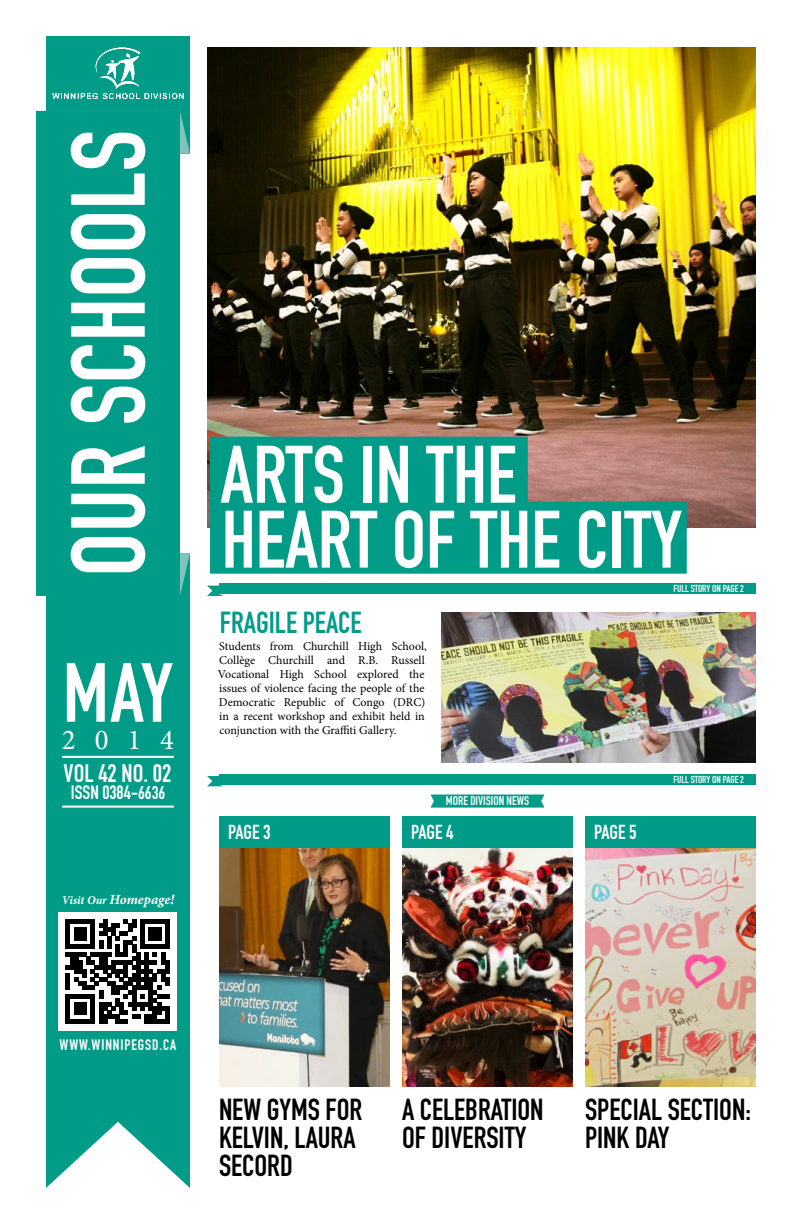
<style>
.page{position:relative;width:792px;height:1224px;background:#fff}
.page>*{position:absolute;margin:0;border:0;box-sizing:border-box;transform-origin:0 0}
.t1{font:103.2px "DIN Engschrift Std";color:#fff}
.t2{font:82.5px "DIN Engschrift Std";color:#fff}
.t3{font:80px/65px "DIN Engschrift Std";color:#fff}
.t4{font:30px/28px "DIN Engschrift Std";color:#000}
.t5{font:30px "DIN Engschrift Std";color:#009c88}
.t6{font:28.8px "Minion Pro";color:#fff}
.t7{font:25px "DIN Engschrift Std";color:#fff}
.t8{font:20px "DIN Engschrift Std";color:#fff}
.t9{font:19.1px "DIN Engschrift Std";color:#fff}
.t10{font:15px "DIN Engschrift Std";letter-spacing:.06em;color:#fff}
.t11{font:italic 700 14px "Minion Pro";letter-spacing:-.005em;color:#fff}
.t12{font:12.4px "DIN Engschrift Std";color:#fff}
.t13{font:12px/14px "Minion Pro";color:#000}
.t14{font:10px "DIN Engschrift Std";color:#fff}
.s1{font-size:18.2px}
.s2{font-size:12px}
</style>
<div class="page">
<img style="left:207px;top:48px;width:549px;height:479px">
<div style="left:210px;top:437px;width:318px;height:72px;background:#009c88"></div>
<div style="left:210px;top:502px;width:477px;height:72px;background:#009c88"></div>
<img style="left:219px;top:847px;width:171px;height:240px">
<img style="left:402px;top:847px;width:171px;height:240px">
<img style="left:585px;top:847px;width:171px;height:240px">
<div style="left:219px;top:816px;width:171px;height:31px;background:#009c88"></div>
<div style="left:402px;top:816px;width:171px;height:31px;background:#009c88"></div>
<div style="left:585px;top:816px;width:171px;height:31px;background:#009c88"></div>
<div style="left:219px;top:584px;width:537px;height:10px;background:#009c88"></div>
<svg style="left:207px;top:586px;width:16px;height:10px"></svg>
<div style="left:219px;top:774px;width:537px;height:10px;background:#009c88"></div>
<svg style="left:207px;top:776px;width:16px;height:10px"></svg>
<img style="left:442px;top:612px;width:314px;height:150px">
<svg style="left:431px;top:795px;width:113px;height:13px"></svg>
<div style="left:46px;top:36px;width:144px;height:118px;background:#009c88"></div>
<svg style="left:180px;top:111px;width:10px;height:43px"></svg>
<svg style="left:46px;top:596px;width:144px;height:592px;background:#11a290"></svg>
<svg style="left:180px;top:553px;width:10px;height:43px"></svg>
<div style="left:36px;top:111px;width:144px;height:485px;background:#009c88"></div>
<svg style="left:52px;top:48px;width:131px;height:51px"></svg>
<div style="left:59px;top:912px;width:118px;height:119px;background:#fff"></div>
<svg style="left:66px;top:919px;width:104px;height:104px"></svg>
<hr style="left:62px;top:756px;width:112px;height:2px;background:#fff">
<hr style="left:62px;top:806px;width:112px;height:2px;background:#fff">
<h1 class="t1" style="left:48px;top:577px;width:448px;rotate:-90deg">OUR SCHOOLS</h1>
<h2 class="t2" style="left:63px;top:644px;width:112px">MAY</h2>
<h3 class="t6" style="left:62px;top:721px;width:113px">2014</h3>
<h3 class="t7" style="left:64px;top:759px;width:109px">VOL 42 NO. 02</h3>
<h3 class="t9" style="left:71px;top:781px;width:96px">ISSN 0384-<span class="s1">6636</span></h3>
<p class="t11" style="left:62px;top:890px;width:114px"><span class="s2">Visit Our</span> Homepage!</p>
<h3 class="t3" style="left:221px;top:443px;width:463px">ARTS IN THE<br>HEART OF THE CITY</h3>
<h3 class="t5" style="left:220px;top:605px;width:143px">FRAGILE PEACE</h3>
<p class="t13" style="left:218px;top:640px;width:210px">Students from Churchill High School, Collège Churchill and R.B. Russell Vocational High School explored the issues of violence facing the people of the Democratic Republic of Congo (DRC) in a recent workshop and exhibit held in conjunction with the Graffiti Gallery.</p>
<p class="t12" style="left:446px;top:794px;width:85px">MORE DIVISION NEWS</p>
<h3 class="t8" style="left:228px;top:820px;width:44px">PAGE 3</h3>
<h3 class="t8" style="left:411px;top:820px;width:44px">PAGE 4</h3>
<h3 class="t8" style="left:594px;top:820px;width:44px">PAGE 5</h3>
<p class="t14" style="left:674px;top:583px;width:72px">FULL STORY ON PAGE 2</p>
<p class="t14" style="left:674px;top:773px;width:72px">FULL STORY ON PAGE 2</p>
<p class="t10" style="left:60px;top:1036px;width:118px">WWW.WINNIPEGSD.CA</p>
<h3 class="t4" style="left:219px;top:1096px;width:145px">NEW GYMS FOR<br>KELVIN, LAURA<br>SECORD</h3>
<h3 class="t4" style="left:402px;top:1096px;width:143px">A CELEBRATION<br>OF DIVERSITY</h3>
<h3 class="t4" style="left:585px;top:1096px;width:167px">SPECIAL SECTION:<br>PINK DAY</h3>
</div>
